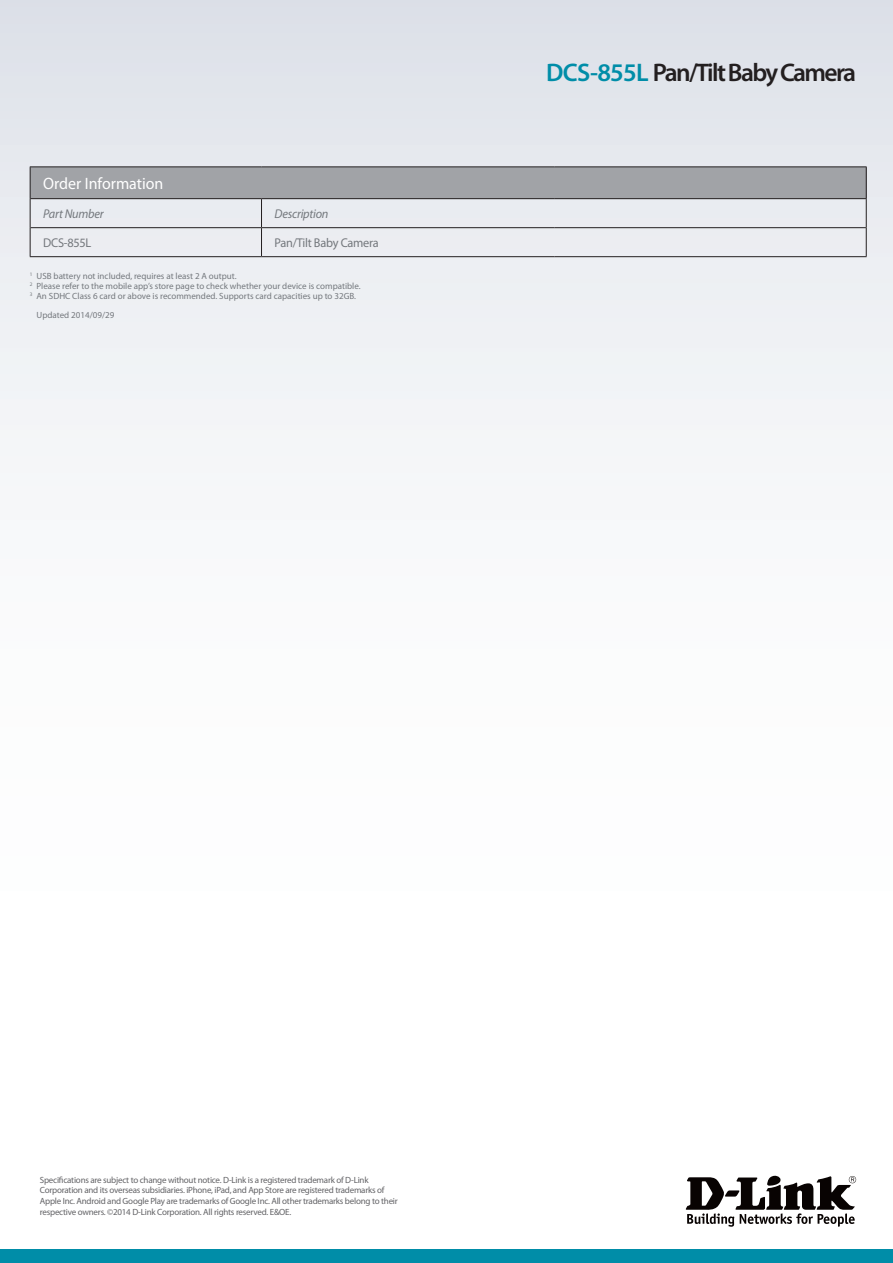
<style>
.page{position:relative;width:893px;height:1263px;background:#fff}
.page>*{position:absolute;margin:0;border:0;box-sizing:border-box;transform-origin:0 0}
.t1{font:600 25.5px "Myriad Pro";letter-spacing:-.065em;color:#231f20}
.t2{font:16.5px "Myriad Pro";color:#fff}
.t3{font:12.75px "Myriad Pro";letter-spacing:-.02em;color:#74787d}
.t4{font:italic 12.75px "Myriad Pro";letter-spacing:-.02em;color:#74787d}
.t5{font:9px/10.8px "Myriad Pro";letter-spacing:-.025em;color:#636366}
.t6{font:9px/9.8px "Myriad Pro";color:#74787d}
.s1{color:#008da8}
</style>
<div class="page">
<div style="left:0;top:0;width:893px;height:1084px;background:linear-gradient(to bottom,#e2e6ec,#fff)"></div>
<div style="left:0;top:1249px;width:893px;height:14px;background:#008da8"></div>
<svg style="left:686px;top:1176px;width:170px;height:51px"></svg>
<div style="left:30px;top:167px;width:836px;height:32px;background:#a1a3a7"></div>
<hr style="left:866px;top:167px;width:1px;height:31px;background:#231f20">
<hr style="left:30px;top:256px;width:231px;height:1px;background:#231f20">
<hr style="left:261px;top:256px;width:294px;height:1px;background:#231f20">
<hr style="left:555px;top:256px;width:312px;height:1px;background:#231f20">
<hr style="left:30px;top:166px;width:231px;height:1px;background:#231f20">
<hr style="left:261px;top:166px;width:294px;height:1px;background:#231f20">
<hr style="left:555px;top:166px;width:312px;height:1px;background:#231f20">
<hr style="left:30px;top:167px;width:1px;height:32px;background:#231f20">
<svg style="left:866px;top:199px;width:1px;height:57px"></svg>
<svg style="left:30px;top:199px;width:1px;height:57px"></svg>
<svg style="left:261px;top:199px;width:1px;height:57px"></svg>
<hr style="left:31px;top:198px;width:230px;height:1px;background:#231f20">
<hr style="left:261px;top:198px;width:294px;height:1px;background:#231f20">
<hr style="left:555px;top:198px;width:312px;height:1px;background:#231f20">
<hr style="left:31px;top:227px;width:230px;height:1px;background:#231f20">
<hr style="left:261px;top:227px;width:294px;height:1px;background:#231f20">
<hr style="left:555px;top:227px;width:311px;height:1px;background:#231f20">
<h2 class="t2" style="left:43px;top:173px;width:122px">Order Information</h2>
<h3 class="t4" style="left:43px;top:206px;width:62px">Part Number</h3>
<h3 class="t4" style="left:275px;top:206px;width:55px">Description</h3>
<h3 class="t3" style="left:43px;top:235px;width:50px">DCS-855L</h3>
<h3 class="t3" style="left:275px;top:235px;width:106px">Pan/Tilt Baby Camera</h3>
<p class="t6" style="left:30px;top:271px;width:332px"><sup>1</sup> USB battery not included, requires at least 2 A output.<br><sup>2</sup> Please refer to the mobile app’s store page to check whether your device is compatible.<br><sup>3</sup> An SDHC Class 6 card or above is recommended. Supports card capacities up to 32GB.</p>
<p class="t6" style="left:37px;top:310px;width:79px">Updated 2014/09/29</p>
<h1 class="t1" style="left:546px;top:56px;width:311px"><span class="s1">DCS-855L</span> Pan/Tilt Baby Camera</h1>
<p class="t5" style="left:40px;top:1174px;width:359px">Specifications are subject to change without notice. D-Link is a registered trademark of D-Link Corporation and its overseas subsidiaries. iPhone, iPad, and App Store are registered trademarks of Apple Inc. Android and Google Play are trademarks of Google Inc. All other trademarks belong to their respective owners. ©2014 D-Link Corporation. All rights reserved. E&amp;OE.</p>
</div>
